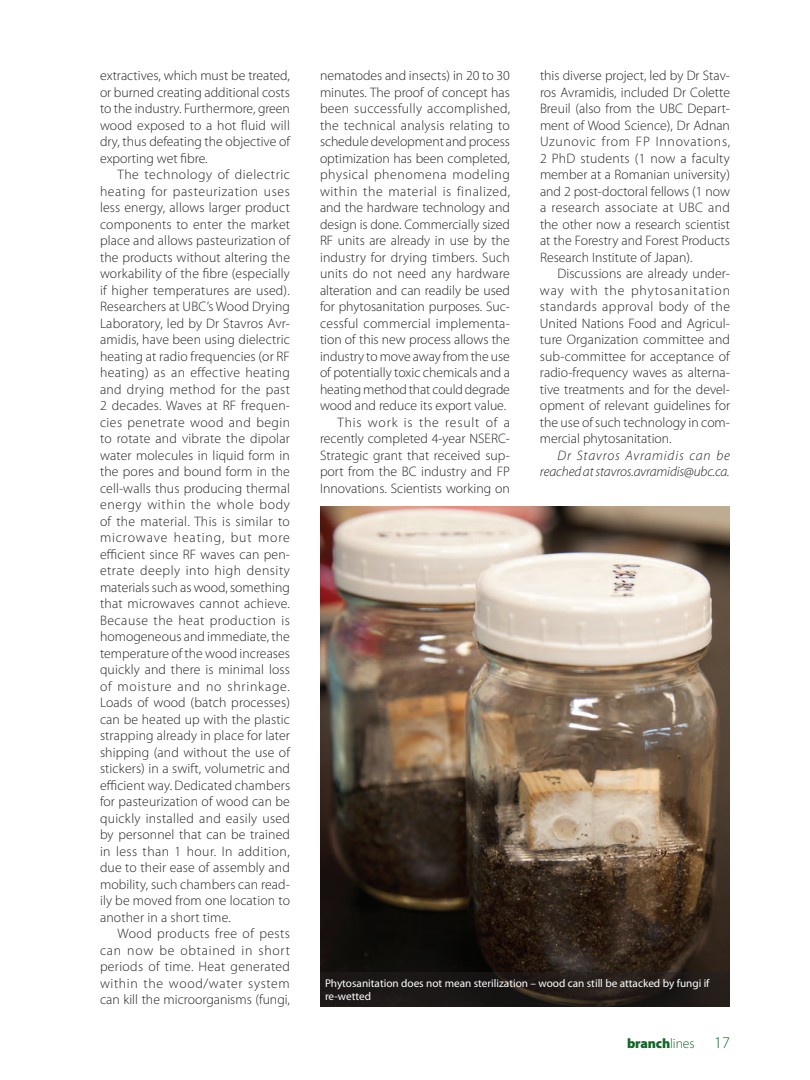
<style>
.page{position:relative;width:810px;height:1080px;background:#fff}
.page>*{position:absolute;margin:0;border:0;box-sizing:border-box;transform-origin:0 0}
.Body{font:300 13.75px/16.5px "Myriad Pro";color:#231f20;text-align:justify}
.Body-2{font:italic 300 13.75px/16.5px "Myriad Pro";letter-spacing:-.01em;color:#231f20;text-align:right}
.t1{font:900 13.75px "Myriad Pro";letter-spacing:-.01em;color:#106626}
.Photo_Caption{font:11.25px/12.8px "Myriad Pro";color:#fff}
.s1{font-weight:300}
.s2{font-weight:300;font-size:16.25px}
</style>
<div class="page">
<img style="left:320px;top:506px;width:410px;height:466px">
<svg style="left:320px;top:972px;width:410px;height:34px;background:#1f1a17"></svg>
<p class="Body" style="left:100px;top:67px;width:192px">extractives, which must be treated, or burned creating additional costs to the industry. Furthermore, green wood exposed to a hot fluid will dry, thus defeating the objective of exporting wet fibre.</p>
<p class="Body" style="left:100px;top:166px;width:192px;text-indent:18px">The technology of dielectric heating for pasteurization uses less energy, allows larger product components to enter the market place and allows pasteurization of the products without altering the workability of the fibre (especially if higher temperatures are used).<br>Researchers at UBC’s Wood Drying Laboratory, led by Dr Stavros Avr&shy;amidis, have been using dielectric heating at radio frequencies (or RF heating) as an effective heating and drying method for the past 2 decades. Waves at RF frequen&shy;cies penetrate wood and begin to rotate and vibrate the dipolar water molecules in liquid form in the pores and bound form in the cell-walls thus producing thermal energy within the whole body of the material. This is similar to microwave heating, but more efficient since RF waves can pen&shy;etrate deeply into high density materials such as wood, something that microwaves cannot achieve.<br>Because the heat production is homogeneous and immediate, the temperature of the wood increases quickly and there is minimal loss of moisture and no shrinkage.<br>Loads of wood (batch processes) can be heated up with the plastic strapping already in place for later shipping (and without the use of stickers) in a swift, volumetric and efficient way. Dedicated chambers for pasteurization of wood can be quickly installed and easily used by personnel that can be trained in less than 1 hour. In addition, due to their ease of assembly and mobility, such chambers can read&shy;ily be moved from one location to another in a short time.</p>
<p class="Body" style="left:100px;top:925px;width:192px;text-indent:18px">Wood products free of pests can now be obtained in short periods of time. Heat generated within the wood/water system can kill the microorganisms (fungi,</p>
<p class="Body" style="left:320px;top:67px;width:192px">nematodes and insects) in 20 to 30 minutes. The proof of concept has been successfully accomplished, the technical analysis relating to schedule development and process optimization has been completed, physical phenomena modeling within the material is finalized, and the hardware technology and design is done. Commercially sized RF units are already in use by the industry for drying timbers. Such units do not need any hardware alteration and can readily be used for phytosanitation purposes. Suc&shy;cessful commercial implementa&shy;tion of this new process allows the industry to move away from the use of potentially toxic chemicals and a heating method that could degrade wood and reduce its export value.</p>
<p class="Body" style="left:320px;top:414px;width:192px;text-indent:18px">This work is the result of a recently completed 4-year NSERC-Strategic grant that received sup&shy;port from the BC industry and FP Innovations. Scientists working on</p>
<p class="Body" style="left:540px;top:67px;width:192px">this diverse project, led by Dr Stav&shy;ros Avramidis, included Dr Colette Breuil (also from the UBC Depart&shy;ment of Wood Science), Dr Adnan Uzunovic from FP Innovations, 2 PhD students (1 now a faculty member at a Romanian university) and 2 post-doctoral fellows (1 now a research associate at UBC and the other now a research scientist at the Forestry and Forest Products Research Institute of Japan).</p>
<p class="Body" style="left:540px;top:265px;width:192px;text-indent:18px">Discussions are already under&shy;way with the phytosanitation standards approval body of the United Nations Food and Agricul&shy;ture Organization committee and sub-committee for acceptance of radio-frequency waves as alterna&shy;tive treatments and for the devel&shy;opment of relevant guidelines for the use of such technology in com&shy;mercial phytosanitation.</p>
<p class="Body-2" style="left:540px;top:447px;width:191px">Dr Stavros Avramidis can be reached at stavros.avramidis@ubc.ca.</p>
<p class="Photo_Caption" style="left:325px;top:977px;width:386px">Phytosanitation does not mean sterilization – wood can still be attacked by fungi if re-wetted</p>
<p class="t1" style="left:627px;top:1034px;width:104px">branch<span class="s1">lines</span> <span class="s2">17</span></p>
</div>
